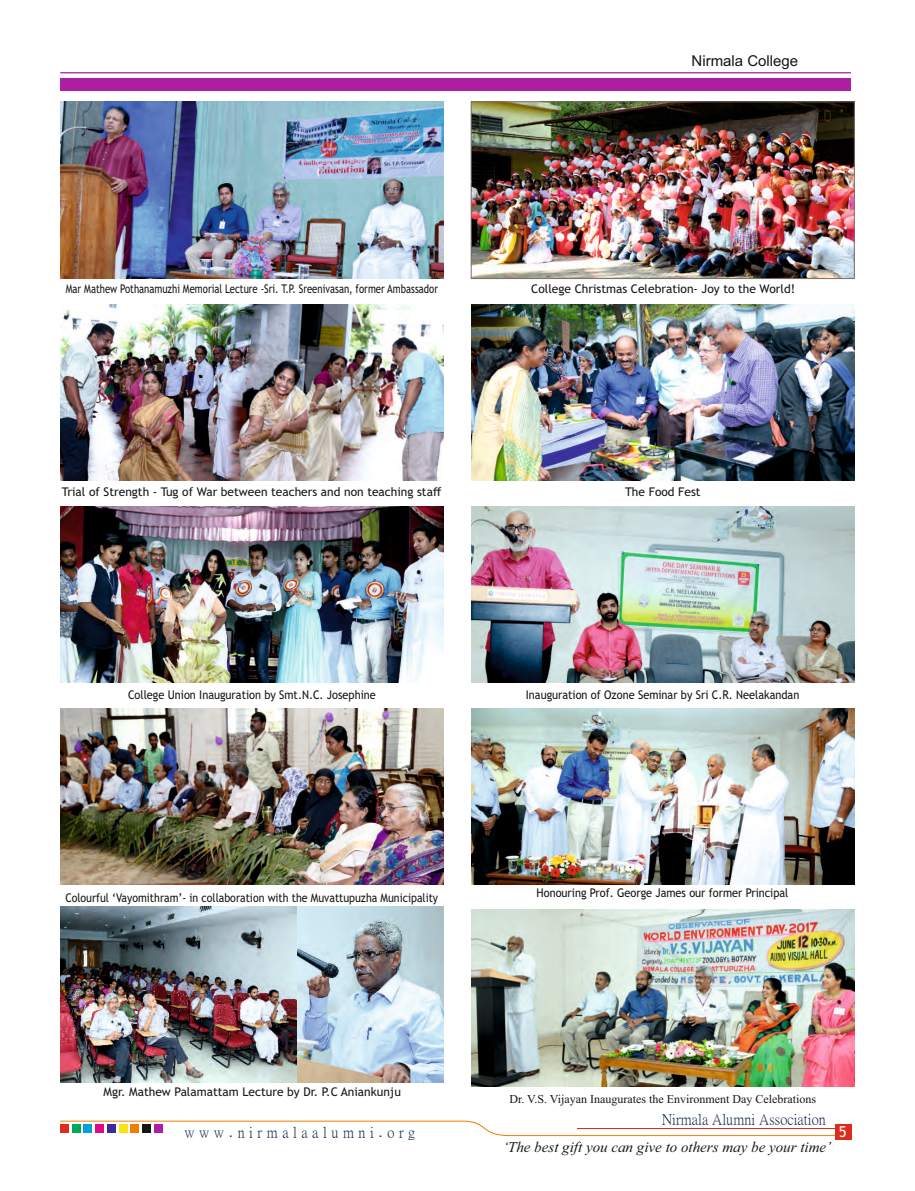
<style>
.page{position:relative;width:915px;height:1191px;background:#fff}
.page>*{position:absolute;margin:0;border:0;box-sizing:border-box;transform-origin:0 0}
.t1{font:italic 15px "Times New Roman";color:#151616}
.t2{font:15px "P Ming Li U";color:#172c50}
.t3{font:15px "P Ming Li U";letter-spacing:.3em;color:#172c50}
.t4{font:15px "Arial";color:#151616}
.t5{font:15px "Trebuchet MS";color:#fff}
.t6{font:12px "Trebuchet MS";color:#151616}
.t7{font:12px "Trebuchet MS";color:#151616;scale:.92 1}
.t8{font:12px "Trebuchet MS";color:#151616;scale:.8 1}
.t9{font:12px "Trebuchet MS";color:#151616;scale:.88 1}
.t10{font:12px "Times New Roman";color:#151616}
.s1{font-family:"Arial"}
</style>
<div class="page">
<svg style="left:60px;top:1120px;width:791px;height:16px"></svg>
<div style="left:834px;top:1124px;width:16px;height:15px;background:#dd2b1c"></div>
<div style="left:60px;top:1124px;width:8px;height:8px;background:#dd2b1c"></div>
<div style="left:72px;top:1124px;width:8px;height:8px;background:#00a759"></div>
<div style="left:84px;top:1124px;width:8px;height:8px;background:#00a3d4"></div>
<div style="left:95px;top:1124px;width:9px;height:8px;background:#e10886"></div>
<div style="left:107px;top:1124px;width:8px;height:8px;background:#3c2b99"></div>
<div style="left:119px;top:1124px;width:8px;height:8px;background:#fbe116"></div>
<div style="left:131px;top:1124px;width:8px;height:8px;background:#f27e00"></div>
<div style="left:142px;top:1124px;width:9px;height:8px;background:#151616"></div>
<div style="left:154px;top:1124px;width:8px;height:8px;background:#ae1ea3"></div>
<div style="left:60px;top:79px;width:790px;height:12px;background:#ae1ea3"></div>
<hr style="left:60px;top:72px;width:790px;height:1px;background:#ae1ea3">
<img style="left:60px;top:304px;width:383px;height:177px">
<img style="left:60px;top:102px;width:383px;height:176px">
<img style="left:473px;top:104px;width:379px;height:173px">
<div style="left:471px;top:102px;width:383px;height:177px;border:1px solid #7e6f67"></div>
<img style="left:471px;top:304px;width:383px;height:177px">
<img style="left:471px;top:910px;width:383px;height:176px">
<img style="left:471px;top:506px;width:383px;height:177px">
<img style="left:60px;top:708px;width:383px;height:176px">
<img style="left:471px;top:708px;width:383px;height:176px">
<img style="left:60px;top:506px;width:383px;height:177px">
<img style="left:60px;top:906px;width:383px;height:177px">
<p class="t4" style="left:691px;top:55px;width:108px">Nirmala College</p>
<p class="t8" style="left:66px;top:284px;width:466px">Mar Mathew Pothanamuzhi Memorial Lecture -Sri. T.P. Sreenivasan, former Ambassador</p>
<p class="t6" style="left:531px;top:284px;width:265px">College Christmas Celebration- Joy to the World!</p>
<p class="t6" style="left:62px;top:487px;width:381px">Trial of Strength - Tug of War between teachers and non teaching staff</p>
<p class="t6" style="left:624px;top:487px;width:77px">The Food Fest</p>
<p class="t7" style="left:128px;top:690px;width:271px">College Union Inauguration by Smt.N.C. Josephine</p>
<p class="t7" style="left:525px;top:690px;width:299px">Inauguration of Ozone Seminar by Sri C.R. Neelakandan</p>
<p class="t9" style="left:65px;top:893px;width:425px">Colourful ‘Vayomithram’- in collaboration with the Muvattupuzha Municipality</p>
<p class="t7" style="left:536px;top:888px;width:275px">Honouring Prof. George James our former Principal</p>
<p class="t6" style="left:104px;top:1087px;width:299px">Mgr. Mathew Palamattam Lecture by Dr. P.C Aniankunju</p>
<p class="t3" style="left:184px;top:1125px;width:232px">www<span class="s1">.</span>nirmalaalumni<span class="s1">.</span>org</p>
<p class="t10" style="left:509px;top:1094px;width:308px">Dr. V.S. Vijayan Inaugurates the Environment Day Celebrations</p>
<p class="t2" style="left:661px;top:1112px;width:165px">Nirmala Alumni Association</p>
<p class="t1" style="left:503px;top:1141px;width:329px">‘The best gift you can give to others may be your time’</p>
<p class="t5" style="left:838px;top:1126px;width:9px">5</p>
</div>
